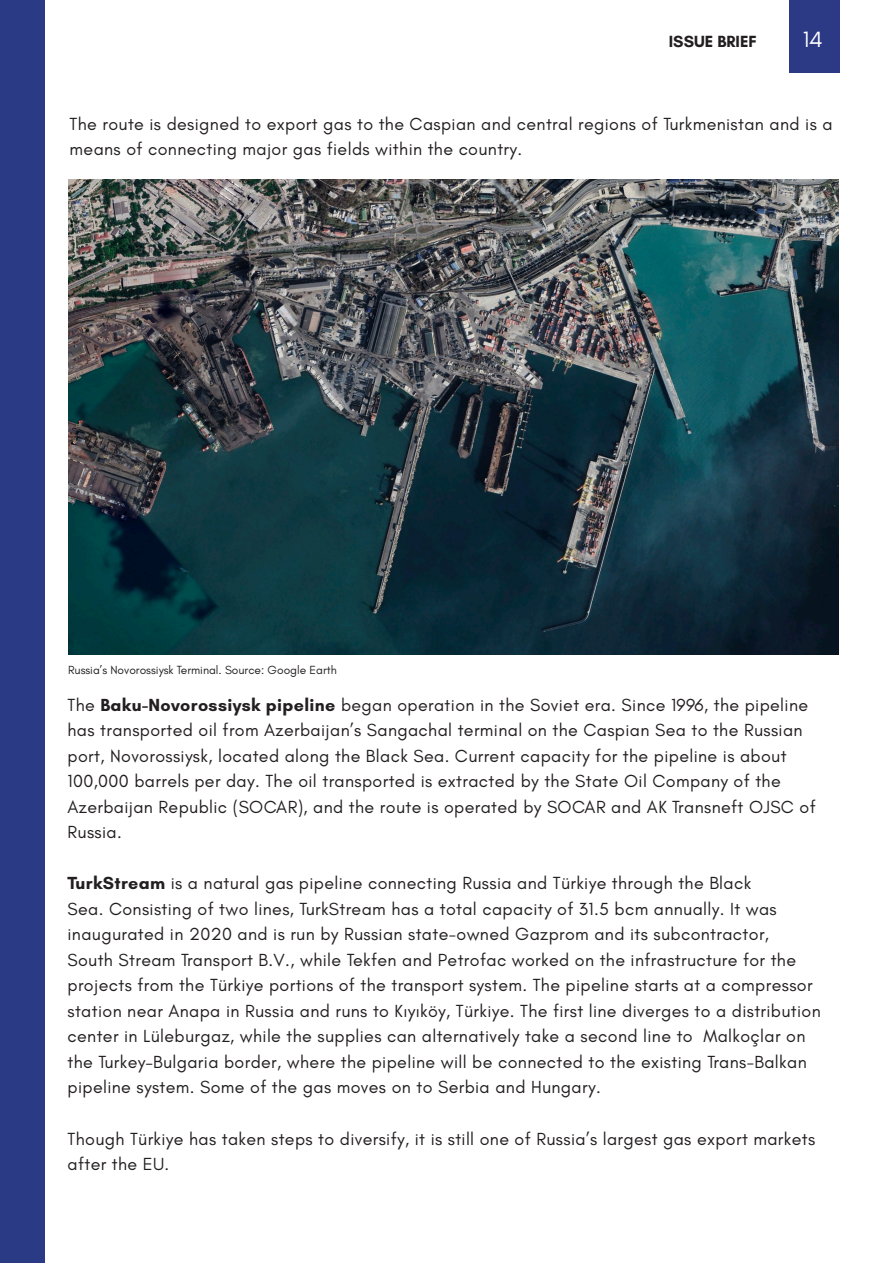
<style>
.page{position:relative;width:893px;height:1263px;background:#fff}
.page>*{position:absolute;margin:0;border:0;box-sizing:border-box;transform-origin:0 0}
.t1{font:22.5px "Glacial Indifference";color:#fff}
.t2{font:17.85px/25.5px "Glacial Indifference";letter-spacing:.02em;color:#231f20}
.t3{font:700 16.5px "Glacial Indifference";color:#231f20}
.t4{font:12px "Glacial Indifference";color:#231f20}
.s1{font-weight:700}
</style>
<div class="page">
<div style="left:789px;top:0;width:50px;height:73px;background:#2c3985"></div>
<div style="left:0;top:0;width:44px;height:1263px;background:#2a3a85"></div>
<img style="left:68px;top:180px;width:770px;height:474px">
<p class="t3" style="left:669px;top:31px;width:90px">ISSUE BRIEF</p>
<p class="t1" style="left:803px;top:26px;width:22px">14</p>
<p class="t2" style="left:70px;top:111px;width:764px">The route is designed to export gas to the Caspian and central regions of Turkmenistan and is a means of connecting major gas fields within the country.</p>
<p class="t4" style="left:68px;top:663px;width:270px">Russia’s Novorossiysk Terminal. Source: Google Earth</p>
<p class="t2" style="left:68px;top:692px;width:750px">The <span class="s1">Baku-Novorossiysk pipeline</span> began operation in the Soviet era. Since 1996, the pipeline has transported oil from Azerbaijan’s Sangachal terminal on the Caspian Sea to the Russian port, Novorossiysk, located along the Black Sea. Current capacity for the pipeline is about 100,000 barrels per day. The oil transported is extracted by the State Oil Company of the Azerbaijan Republic (SOCAR), and the route is operated by SOCAR and AK Transneft OJSC of Russia.</p>
<p class="t2" style="left:68px;top:871px;width:755px"><span class="s1">TurkStream</span> is a natural gas pipeline connecting Russia and Türkiye through the Black<br>Sea. Consisting of two lines, TurkStream has a total capacity of 31.5 bcm annually. It was inaugurated in 2020 and is run by Russian state-owned Gazprom and its subcontractor,<br>South Stream Transport B.V., while Tekfen and Petrofac worked on the infrastructure for the projects from the Türkiye portions of the transport system. The pipeline starts at a compressor station near Anapa in Russia and runs to Kıyıköy, Türkiye. The first line diverges to a distribution center in Lüleburgaz, while the supplies can alternatively take a second line to Malkoçlar on the Turkey–Bulgaria border, where the pipeline will be connected to the existing Trans-Balkan pipeline system. Some of the gas moves on to Serbia and Hungary.</p>
<p class="t2" style="left:68px;top:1126px;width:749px">Though Türkiye has taken steps to diversify, it is still one of Russia’s largest gas export markets after the EU.</p>
</div>
